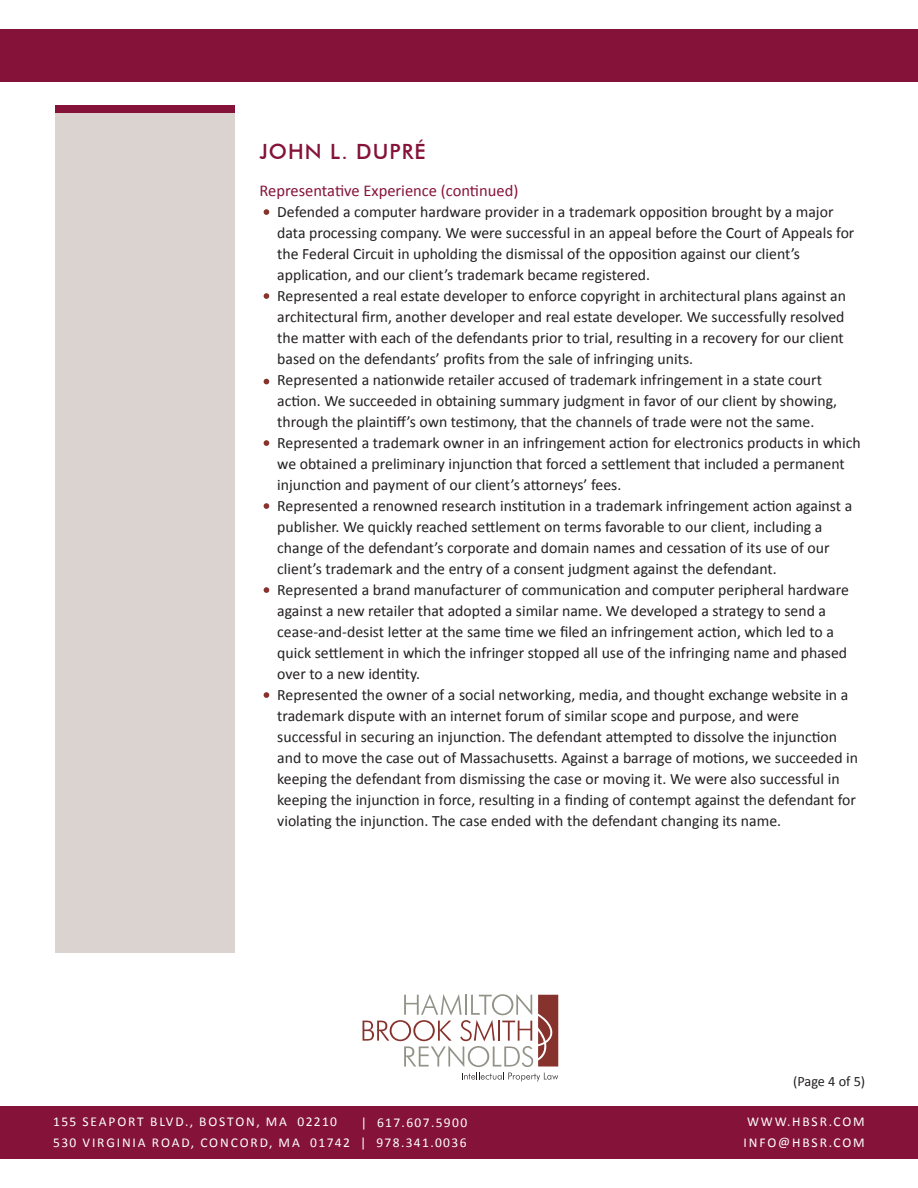
<style>
.page{position:relative;width:918px;height:1188px;background:#fff}
.page>*{position:absolute;margin:0;border:0;box-sizing:border-box;transform-origin:0 0}
.t1{font:500 21px "Futura BT";letter-spacing:.05em;color:#851339}
.t2{font:16.5px "Calibri";color:#851339}
.t3{font:15.75px/21px "Calibri";color:#231f20}
.t4{font:14.25px "Calibri";letter-spacing:-.005em;color:#231f20}
.t5{font:13.5px "Calibri";letter-spacing:.13em;color:#fff}
.t6{font:13.5px "Calibri";letter-spacing:.1em;color:#fff}
</style>
<div class="page">
<svg style="left:363px;top:994px;width:195px;height:87px"></svg>
<div style="left:0;top:29px;width:918px;height:52px;background:#851339"></div>
<div style="left:0;top:1107px;width:918px;height:52px;background:#851339"></div>
<div style="left:55px;top:113px;width:180px;height:840px;background:#dbd3cf"></div>
<div style="left:55px;top:105px;width:180px;height:8px;background:#851339"></div>
<svg style="left:264px;top:209px;width:5px;height:6px"></svg>
<svg style="left:264px;top:293px;width:5px;height:6px"></svg>
<svg style="left:264px;top:379px;width:5px;height:5px"></svg>
<svg style="left:264px;top:440px;width:5px;height:6px"></svg>
<svg style="left:264px;top:503px;width:5px;height:6px"></svg>
<svg style="left:264px;top:587px;width:5px;height:6px"></svg>
<svg style="left:264px;top:692px;width:5px;height:6px"></svg>
<p class="t1" style="left:260px;top:139px;width:168px">JOHN L. DUPRÉ</p>
<p class="t2" style="left:260px;top:180px;width:260px">Representative Experience (continued)</p>
<p class="t3" style="left:277px;top:202px;width:579px">Defended a computer hardware provider in a trademark opposition brought by a major data processing company. We were successful in an appeal before the Court of Appeals for the Federal Circuit in upholding the dismissal of the opposition against our client’s application, and our client’s trademark became registered.</p>
<p class="t3" style="left:277px;top:286px;width:570px">Represented a real estate developer to enforce copyright in architectural plans against an architectural firm, another developer and real estate developer. We successfully resolved the matter with each of the defendants prior to trial, resulting in a recovery for our client based on the defendants’ profits from the sale of infringing units.</p>
<p class="t3" style="left:277px;top:370px;width:561px">Represented a nationwide retailer accused of trademark infringement in a state court action. We succeeded in obtaining summary judgment in favor of our client by showing, through the plaintiff’s own testimony, that the channels of trade were not the same.</p>
<p class="t3" style="left:277px;top:433px;width:585px">Represented a trademark owner in an infringement action for electronics products in which we obtained a preliminary injunction that forced a settlement that included a permanent injunction and payment of our client’s attorneys’ fees.</p>
<p class="t3" style="left:277px;top:496px;width:576px">Represented a renowned research institution in a trademark infringement action against a publisher. We quickly reached settlement on terms favorable to our client, including a change of the defendant’s corporate and domain names and cessation of its use of our client’s trademark and the entry of a consent judgment against the defendant.</p>
<p class="t3" style="left:277px;top:580px;width:573px">Represented a brand manufacturer of communication and computer peripheral hardware against a new retailer that adopted a similar name. We developed a strategy to send a cease-and-desist letter at the same time we filed an infringement action, which led to a quick settlement in which the infringer stopped all use of the infringing name and phased over to a new identity.</p>
<p class="t3" style="left:277px;top:685px;width:582px">Represented the owner of a social networking, media, and thought exchange website in a trademark dispute with an internet forum of similar scope and purpose, and were successful in securing an injunction. The defendant attempted to dissolve the injunction and to move the case out of Massachusetts. Against a barrage of motions, we succeeded in keeping the defendant from dismissing the case or moving it. We were also successful in keeping the injunction in force, resulting in a finding of contempt against the defendant for violating the injunction. The case ended with the defendant changing its name.</p>
<p class="t6" style="left:361px;top:1114px;width:108px">| 617.607.5900</p>
<p class="t5" style="left:53px;top:1113px;width:285px">155 SEAPORT BLVD., BOSTON, MA 02210</p>
<p class="t5" style="left:53px;top:1134px;width:415px">530 VIRGINIA ROAD, CONCORD, MA 01742 | 978.341.0036</p>
<p class="t4" style="left:793px;top:1073px;width:74px">(Page 4 of 5)</p>
<p class="t5" style="left:747px;top:1113px;width:119px">WWW.HBSR.COM</p>
<p class="t5" style="left:744px;top:1134px;width:123px">INFO@HBSR.COM</p>
</div>
